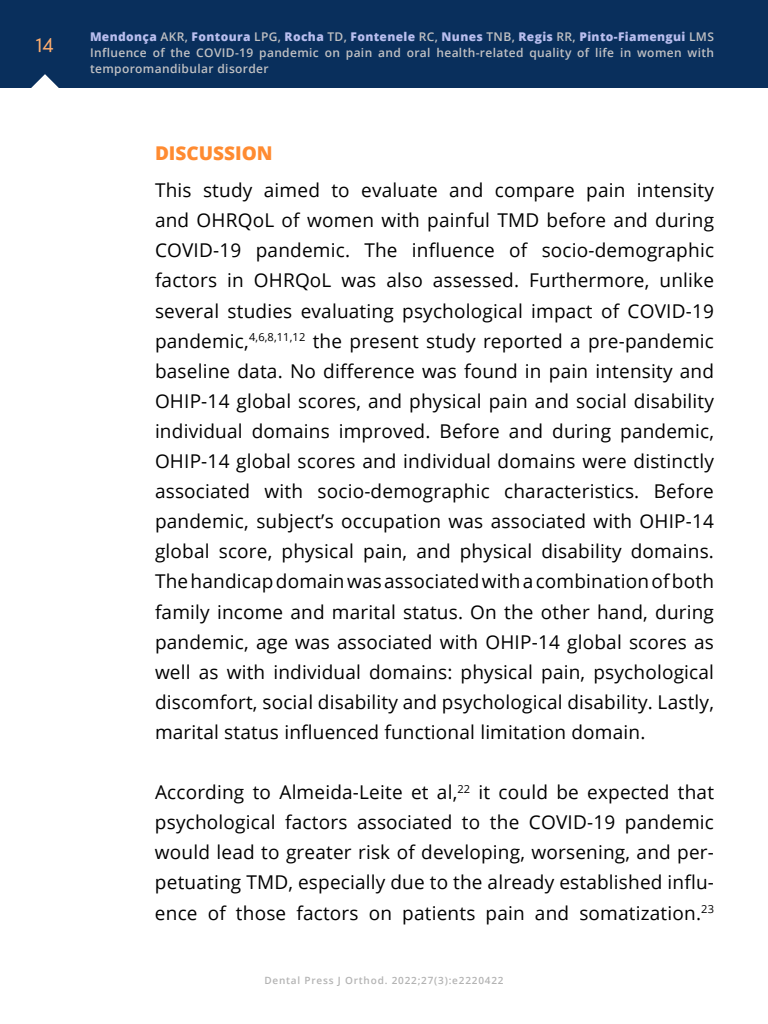
<style>
.page{position:relative;width:768px;height:1024px;background:#fff}
.page>*{position:absolute;margin:0;border:0;box-sizing:border-box;transform-origin:0 0}
.t1{font:19px/30.1px "Open Sans";letter-spacing:.01em;color:#000;text-align:justify}
.t2{font:800 19px "Open Sans";color:#ff8b31}
.t3{font:500 18px "Semplicita Pro";color:#ffae6f}
.t4{font:600 12px/16px "Open Sans";letter-spacing:.03em;color:#c1c1c3;text-align:justify}
.t5{font:600 10px "Open Sans";letter-spacing:.08em;color:#b3b3b3}
.s1{font-weight:800;color:#b9beef}
</style>
<div class="page">
<div style="left:0;top:0;width:768px;height:88px;background:#092f5c"></div>
<svg style="left:31px;top:74px;width:28px;height:14px"></svg>
<p class="t3" style="left:36px;top:33px;width:20px">14</p>
<p class="t4" style="left:90px;top:29px;width:626px"><span class="s1">Mendonça</span> AKR, <span class="s1">Fontoura</span> LPG, <span class="s1">Rocha</span> TD, <span class="s1">Fontenele</span> RC, <span class="s1">Nunes</span> TNB, <span class="s1">Regis</span> RR, <span class="s1">Pinto-Fiamengui</span> LMS Influence of the COVID-19 pandemic on pain and oral health-related quality of life in women with temporomandibular disorder</p>
<p class="t2" style="left:155px;top:138px;width:119px">DISCUSSION</p>
<p class="t1" style="left:155px;top:175px;width:561px">This study aimed to evaluate and compare pain intensity and OHRQoL of women with painful TMD before and during COVID-19 pandemic. The influence of socio-demographic factors in OHRQoL was also assessed. Furthermore, unlike several studies evaluating psychological impact of COVID-19 pandemic,<sup>4,6,8,11,12</sup> the present study reported a pre-pandemic baseline data. No difference was found in pain intensity and OHIP-14 global scores, and physical pain and social disability individual domains improved. Before and during pandemic, OHIP-14 global scores and individual domains were distinctly associated with socio-demographic characteristics. Before pandemic, subject’s occupation was associated with OHIP-14 global score, physical pain, and physical disability domains.<br>The handicap domain was associated with a combination of both family income and marital status. On the other hand, during pandemic, age was associated with OHIP-14 global scores as well as with individual domains: physical pain, psychological discomfort, social disability and psychological disability. Lastly, marital status influenced functional limitation domain.</p>
<p class="t1" style="left:155px;top:777px;width:561px">According to Almeida-Leite et al,<sup>22</sup> it could be expected that psychological factors associated to the COVID-19 pandemic would lead to greater risk of developing, worsening, and per&shy;petuating TMD, especially due to the already established influ&shy;ence of those factors on patients pain and somatization.<sup>23</sup></p>
<p class="t5" style="left:264px;top:974px;width:241px">Dental Press J Orthod. 2022;27(3):e2220422</p>
</div>
